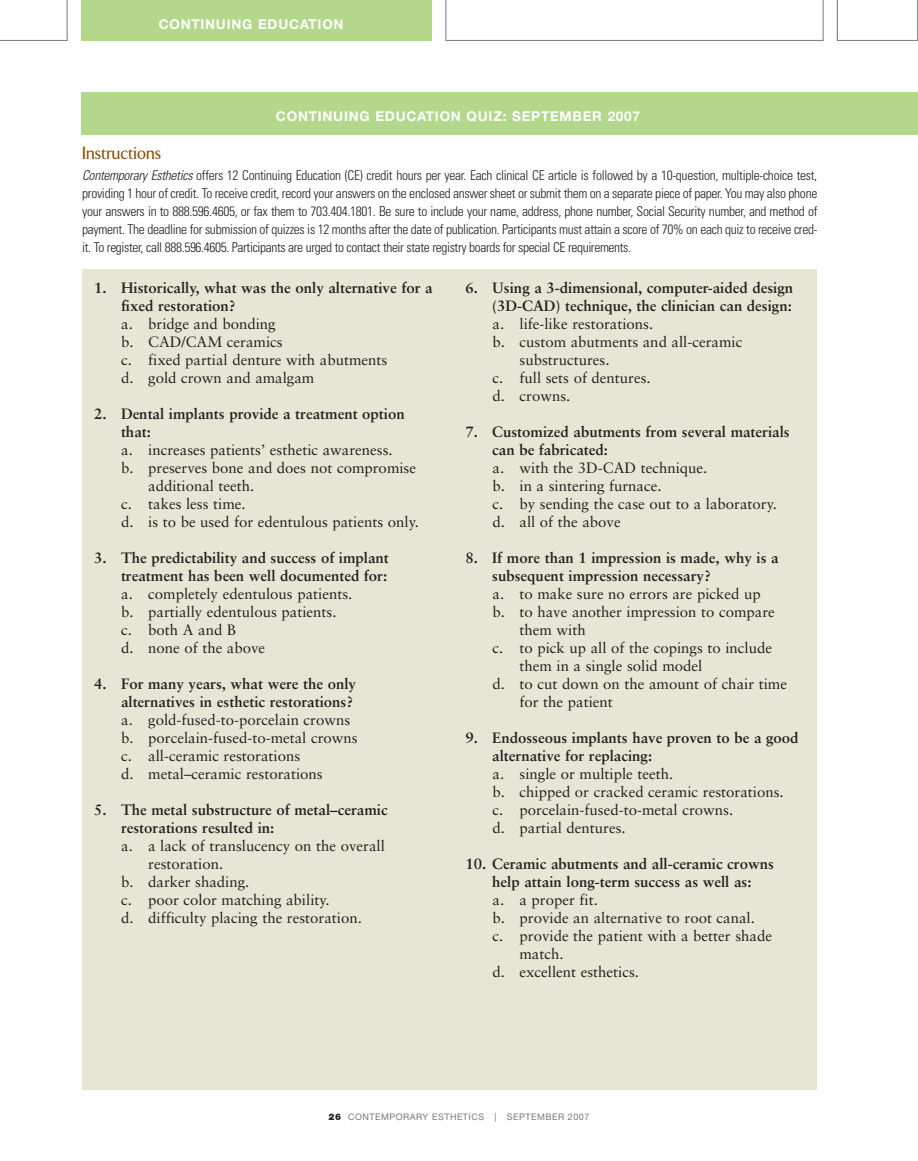
<style>
.page{position:relative;width:918px;height:1161px;background:#fff}
.page>*{position:absolute;margin:0;border:0;box-sizing:border-box;transform-origin:0 0}
.t1{font:500 18px "TF Arrow";color:#884d00}
.t2{font:15px/18px "Sabon";color:#231f20}
.t3{font:700 15px/18px "Sabon";color:#231f20}
.t4{font:300 condensed 13.5px/18px "Univers";letter-spacing:-.025em;color:#231f20;text-align:justify}
.t5{font:700 13.5px "Helvetica Neue";letter-spacing:.055em;color:#fff}
.t6{font:9px "Helvetica Neue";letter-spacing:.055em;color:#76787b}
.s1{font-style:italic}
.s2{font-weight:900;color:#231f20}
</style>
<div class="page">
<div style="left:81px;top:0;width:351px;height:41px;background:#b3d78b"></div>
<svg style="left:446px;top:0;width:378px;height:41px"></svg>
<svg style="left:0;top:0;width:68px;height:41px"></svg>
<svg style="left:837px;top:0;width:81px;height:41px"></svg>
<div style="left:82px;top:270px;width:734px;height:820px;background:#e7e5d4"></div>
<div style="left:81px;top:92px;width:837px;height:42px;background:#b3d78b"></div>
<p class="t5" style="left:159px;top:16px;width:186px">CONTINUING EDUCATION</p>
<p class="t5" style="left:276px;top:108px;width:366px">CONTINUING EDUCATION QUIZ: SEPTEMBER 2007</p>
<p class="t1" style="left:82px;top:147px;width:80px">Instructions</p>
<p class="t4" style="left:82px;top:168px;width:737px"><span class="s1">Contemporary Esthetics</span> offers 12 Continuing Education (CE) credit hours per year. Each clinical CE article is followed by a 10-question, multiple-choice test, providing 1 hour of credit. To receive credit, record your answers on the enclosed answer sheet or submit them on a separate piece of paper. You may also phone your answers in to 888.596.4605, or fax them to 703.404.1801. Be sure to include your name, address, phone number, Social Security number, and method of payment. The deadline for submission of quizzes is 12 months after the date of publication. Participants must attain a score of 70% on each quiz to receive cred&shy;it. To register, call 888.596.4605. Participants are urged to contact their state registry boards for special CE requirements.</p>
<p class="t3" style="left:121px;top:280px;width:313px;text-indent:-27px">1. Historically, what was the only alternative for a fixed restoration?</p>
<p class="t2" style="left:121px;top:316px;width:268px">a. bridge and bonding<br>b. CAD/CAM ceramics<br>c. fixed partial denture with abutments d. gold crown and amalgam</p>
<p class="t3" style="left:121px;top:406px;width:285px;text-indent:-27px">2. Dental implants provide a treatment option that:</p>
<p class="t2" style="left:121px;top:442px;width:273px">a. increases patients’ esthetic awareness.</p>
<p class="t2" style="left:121px;top:460px;width:296px">b. preserves bone and does not compromise</p>
<p class="t2" style="left:148px;top:478px;width:108px">additional teeth.</p>
<p class="t2" style="left:121px;top:496px;width:126px">c. takes less time.</p>
<p class="t2" style="left:121px;top:514px;width:299px">d. is to be used for edentulous patients only.</p>
<p class="t3" style="left:94px;top:550px;width:296px;text-align:right">3. The predictability and success of implant treatment has been well documented for:</p>
<p class="t2" style="left:121px;top:586px;width:233px">a. completely edentulous patients. b. partially edentulous patients.<br>c. both A and B<br>d. none of the above</p>
<p class="t3" style="left:94px;top:676px;width:263px;text-align:right">4. For many years, what were the only alternatives in esthetic restorations?</p>
<p class="t2" style="left:121px;top:712px;width:238px">a. gold-fused-to-porcelain crowns b. porcelain-fused-to-metal crowns c. all-ceramic restorations<br>d. metal–ceramic restorations</p>
<p class="t3" style="left:121px;top:802px;width:268px;text-indent:-27px">5. The metal substructure of metal–ceramic restorations resulted in:</p>
<p class="t2" style="left:121px;top:838px;width:265px">a. a lack of translucency on the overall</p>
<p class="t2" style="left:148px;top:856px;width:77px">restoration.</p>
<p class="t2" style="left:121px;top:874px;width:130px">b. darker shading.</p>
<p class="t2" style="left:121px;top:892px;width:210px">c. poor color matching ability.</p>
<p class="t2" style="left:121px;top:910px;width:242px">d. difficulty placing the restoration.</p>
<p class="t3" style="left:466px;top:280px;width:329px;text-align:right">6. Using a 3-dimensional, computer-aided design (3D-CAD) technique, the clinician can design:</p>
<p class="t2" style="left:493px;top:316px;width:162px">a. life-like restorations.</p>
<p class="t2" style="left:493px;top:334px;width:251px">b. custom abutments and all-ceramic</p>
<p class="t2" style="left:520px;top:352px;width:92px">substructures.</p>
<p class="t2" style="left:493px;top:370px;width:160px">c. full sets of dentures.</p>
<p class="t2" style="left:493px;top:388px;width:79px">d. crowns.</p>
<p class="t3" style="left:492px;top:424px;width:299px;text-indent:-27px">7. Customized abutments from several materials can be fabricated:</p>
<p class="t2" style="left:493px;top:460px;width:286px">a. with the 3D-CAD technique.<br>b. in a sintering furnace.<br>c. by sending the case out to a laboratory. d. all of the above</p>
<p class="t3" style="left:492px;top:550px;width:288px;text-indent:-27px">8. If more than 1 impression is made, why is a subsequent impression necessary?</p>
<p class="t2" style="left:493px;top:586px;width:270px">a. to make sure no errors are picked up</p>
<p class="t2" style="left:493px;top:604px;width:284px">b. to have another impression to compare</p>
<p class="t2" style="left:520px;top:622px;width:68px">them with</p>
<p class="t2" style="left:493px;top:640px;width:281px">c. to pick up all of the copings to include</p>
<p class="t2" style="left:520px;top:658px;width:184px">them in a single solid model</p>
<p class="t2" style="left:493px;top:676px;width:296px">d. to cut down on the amount of chair time</p>
<p class="t2" style="left:520px;top:694px;width:95px">for the patient</p>
<p class="t3" style="left:492px;top:730px;width:308px;text-indent:-27px">9. Endosseous implants have proven to be a good alternative for replacing:</p>
<p class="t2" style="left:493px;top:766px;width:293px">a. single or multiple teeth.<br>b. chipped or cracked ceramic restorations. c. porcelain-fused-to-metal crowns.<br>d. partial dentures.</p>
<p class="t3" style="left:466px;top:856px;width:310px;text-align:center">10. Ceramic abutments and all-ceramic crowns help attain long-term success as well as:</p>
<p class="t2" style="left:493px;top:892px;width:107px">a. a proper fit.</p>
<p class="t2" style="left:493px;top:910px;width:264px">b. provide an alternative to root canal.</p>
<p class="t2" style="left:493px;top:928px;width:281px">c. provide the patient with a better shade</p>
<p class="t2" style="left:520px;top:946px;width:46px">match.</p>
<p class="t2" style="left:493px;top:964px;width:148px">d. excellent esthetics.</p>
<p class="t6" style="left:328px;top:1114px;width:263px"><span class="s2">26</span> CONTEMPORARY ESTHETICS | SEPTEMBER 2007</p>
</div>
